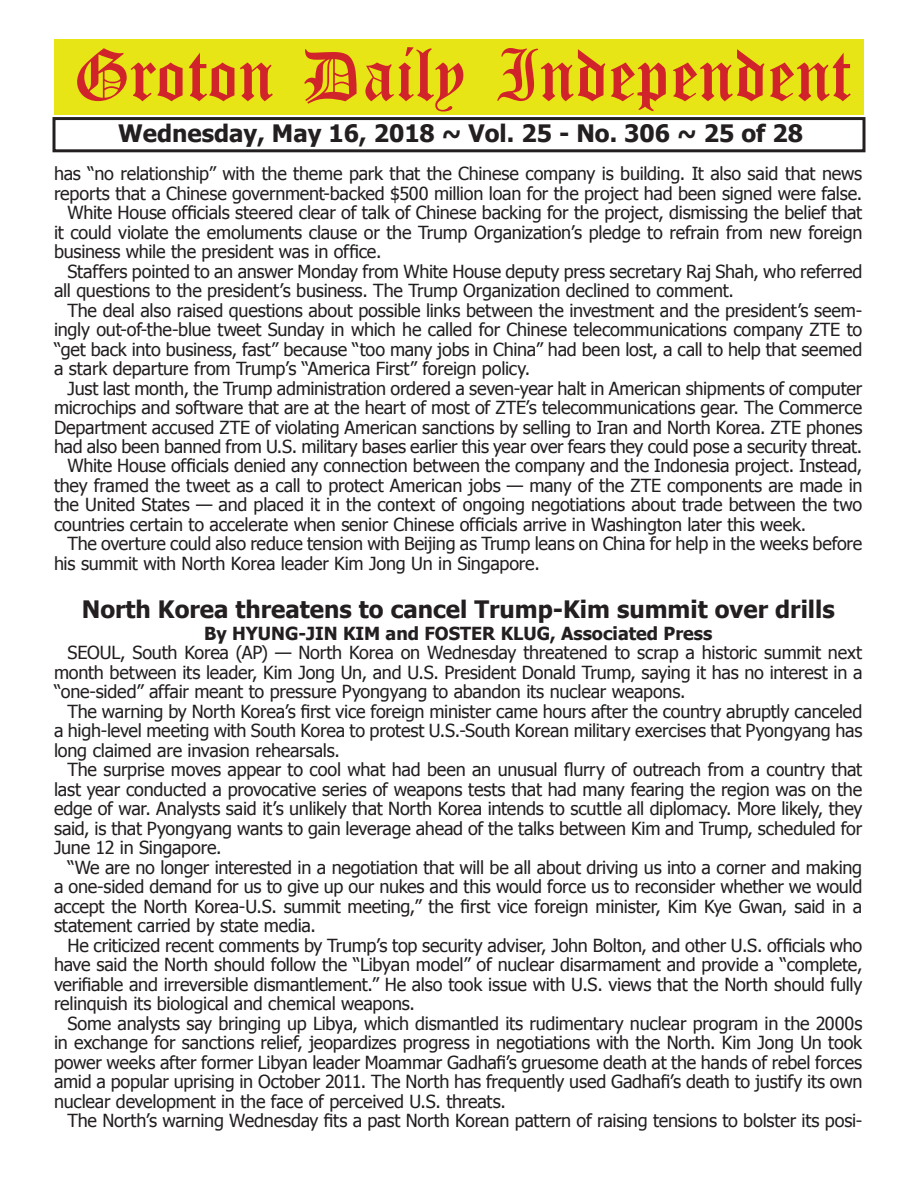
<style>
.page{position:relative;width:918px;height:1188px;background:#fff}
.page>*{position:absolute;margin:0;border:0;box-sizing:border-box;transform-origin:0 0}
.t1{font:54px "Old English Five";color:#d1232a}
.t2{font:700 24px "Tahoma";color:#231f20}
.t3{font:18px/19.5px "Tahoma";letter-spacing:-.01em;color:#231f20;text-align:justify}
.t4{font:700 18px "Tahoma";color:#231f20}
</style>
<div class="page">
<div style="left:52px;top:117px;width:814px;height:35px;border:3px solid #231f20"></div>
<div style="left:54px;top:40px;width:810px;height:75px;background:#e7e515"></div>
<h1 class="t1" style="left:73px;top:50px;width:779px">Groton Daily Independent</h1>
<h2 class="t2" style="left:118px;top:116px;width:686px">Wednesday, May 16, 2018 ~ Vol. 25 - No. 306 ~ 25 of 28</h2>
<p class="t3" style="left:54px;top:163px;width:810px">has “no relationship” with the theme park that the Chinese company is building. It also said that news</p>
<p class="t3" style="left:54px;top:182px;width:810px">reports that a Chinese government-backed $500 million loan for the project had been signed were false.</p>
<p class="t3" style="left:68px;top:202px;width:796px">White House officials steered clear of talk of Chinese backing for the project, dismissing the belief that</p>
<p class="t3" style="left:54px;top:221px;width:810px">it could violate the emoluments clause or the Trump Organization’s pledge to refrain from new foreign</p>
<p class="t3" style="left:54px;top:241px;width:329px">business while the president was in office.</p>
<p class="t3" style="left:68px;top:260px;width:797px">Staffers pointed to an answer Monday from White House deputy press secretary Raj Shah, who referred</p>
<p class="t3" style="left:54px;top:280px;width:682px">all questions to the president’s business. The Trump Organization declined to comment.</p>
<p class="t3" style="left:68px;top:299px;width:796px">The deal also raised questions about possible links between the investment and the president’s seem-</p>
<p class="t3" style="left:54px;top:319px;width:810px">ingly out-of-the-blue tweet Sunday in which he called for Chinese telecommunications company ZTE to</p>
<p class="t3" style="left:54px;top:338px;width:810px">“get back into business, fast” because “too many jobs in China” had been lost, a call to help that seemed</p>
<p class="t3" style="left:54px;top:358px;width:478px">a stark departure from Trump’s “America First” foreign policy.</p>
<p class="t3" style="left:68px;top:377px;width:796px">Just last month, the Trump administration ordered a seven-year halt in American shipments of computer</p>
<p class="t3" style="left:54px;top:397px;width:810px">microchips and software that are at the heart of most of ZTE’s telecommunications gear. The Commerce</p>
<p class="t3" style="left:54px;top:416px;width:810px">Department accused ZTE of violating American sanctions by selling to Iran and North Korea. ZTE phones</p>
<p class="t3" style="left:54px;top:436px;width:810px">had also been banned from U.S. military bases earlier this year over fears they could pose a security threat.</p>
<p class="t3" style="left:68px;top:455px;width:796px">White House officials denied any connection between the company and the Indonesia project. Instead,</p>
<p class="t3" style="left:54px;top:475px;width:810px">they framed the tweet as a call to protect American jobs — many of the ZTE components are made in</p>
<p class="t3" style="left:54px;top:494px;width:810px">the United States — and placed it in the context of ongoing negotiations about trade between the two</p>
<p class="t3" style="left:54px;top:514px;width:754px">countries certain to accelerate when senior Chinese officials arrive in Washington later this week.</p>
<p class="t3" style="left:68px;top:533px;width:796px">The overture could also reduce tension with Beijing as Trump leans on China for help in the weeks before</p>
<p class="t3" style="left:54px;top:553px;width:487px">his summit with North Korea leader Kim Jong Un in Singapore.</p>
<h2 class="t2" style="left:82px;top:593px;width:754px">North Korea threatens to cancel Trump-Kim summit over drills</h2>
<p class="t4" style="left:204px;top:621px;width:510px">By HYUNG-JIN KIM and FOSTER KLUG, Associated Press</p>
<p class="t3" style="left:54px;top:642px;width:810px;text-indent:14px">SEOUL, South Korea (AP) — North Korea on Wednesday threatened to scrap a historic summit next month between its leader, Kim Jong Un, and U.S. President Donald Trump, saying it has no interest in a “one-sided” affair meant to pressure Pyongyang to abandon its nuclear weapons.</p>
<p class="t3" style="left:54px;top:701px;width:810px;text-indent:14px">The warning by North Korea’s first vice foreign minister came hours after the country abruptly canceled a high-level meeting with South Korea to protest U.S.-South Korean military exercises that Pyongyang has long claimed are invasion rehearsals.</p>
<p class="t3" style="left:54px;top:759px;width:810px;text-indent:14px">The surprise moves appear to cool what had been an unusual flurry of outreach from a country that last year conducted a provocative series of weapons tests that had many fearing the region was on the edge of war. Analysts said it’s unlikely that North Korea intends to scuttle all diplomacy. More likely, they said, is that Pyongyang wants to gain leverage ahead of the talks between Kim and Trump, scheduled for June 12 in Singapore.</p>
<p class="t3" style="left:54px;top:857px;width:810px;text-indent:14px">“We are no longer interested in a negotiation that will be all about driving us into a corner and making a one-sided demand for us to give up our nukes and this would force us to reconsider whether we would accept the North Korea-U.S. summit meeting,” the first vice foreign minister, Kim Kye Gwan, said in a statement carried by state media.</p>
<p class="t3" style="left:54px;top:935px;width:810px;text-indent:14px">He criticized recent comments by Trump’s top security adviser, John Bolton, and other U.S. officials who have said the North should follow the “Libyan model” of nuclear disarmament and provide a “complete, verifiable and irreversible dismantlement.” He also took issue with U.S. views that the North should fully relinquish its biological and chemical weapons.</p>
<p class="t3" style="left:54px;top:1013px;width:810px;text-indent:14px">Some analysts say bringing up Libya, which dismantled its rudimentary nuclear program in the 2000s in exchange for sanctions relief, jeopardizes progress in negotiations with the North. Kim Jong Un took power weeks after former Libyan leader Moammar Gadhafi’s gruesome death at the hands of rebel forces amid a popular uprising in October 2011. The North has frequently used Gadhafi’s death to justify its own nuclear development in the face of perceived U.S. threats.</p>
<p class="t3" style="left:68px;top:1110px;width:796px">The North’s warning Wednesday fits a past North Korean pattern of raising tensions to bolster its posi-</p>
</div>
